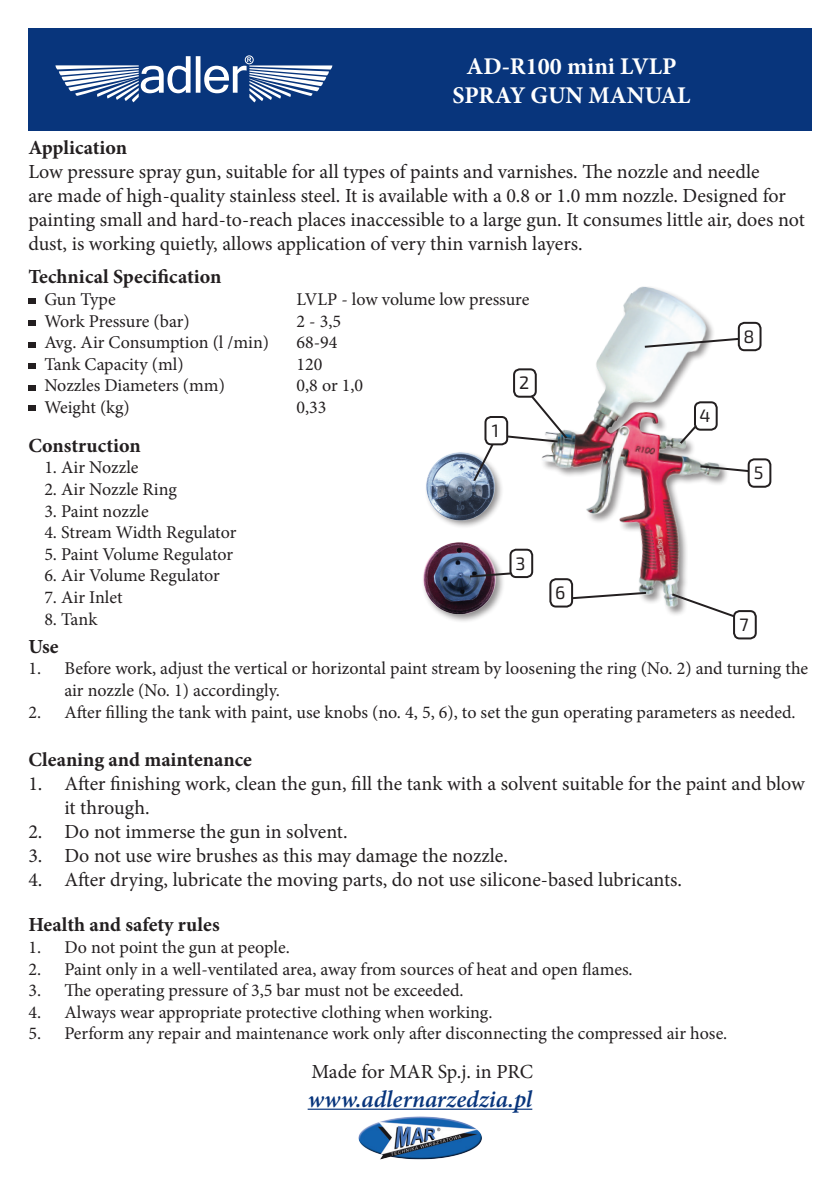
<style>
.page{position:relative;width:840px;height:1191px;background:#fff}
.page>*{position:absolute;margin:0;border:0;box-sizing:border-box;transform-origin:0 0}
.t1{font:700 24px/28.8px "Minion Pro";color:#fff;text-align:center}
.t2{font:italic 600 24px "Minion Pro";color:#08357c}
.t3{font:20px/24px "Minion Pro";color:#231f20}
.t4{font:700 20px "Minion Pro";color:#231f20}
.t5{font:18px/21.6px "Minion Pro";letter-spacing:-.005em;color:#231f20}
.t6{font:18px "Exo 2";color:#231f20}
</style>
<div class="page">
<div style="left:28px;top:28px;width:783px;height:102px;background:#08357c"></div>
<svg style="left:55px;top:56px;width:277px;height:46px"></svg>
<div style="left:245px;top:55px;width:8px;height:9px;border:1px solid #fff;border-radius:50%"></div>
<hr style="left:307px;top:1108px;width:225px;height:1px;background:#08357c">
<img style="left:358px;top:1116px;width:124px;height:43px">
<div style="left:28px;top:298px;width:8px;height:5px;background:#231f20"></div>
<div style="left:28px;top:320px;width:8px;height:5px;background:#231f20"></div>
<div style="left:28px;top:342px;width:8px;height:6px;background:#231f20"></div>
<div style="left:28px;top:363px;width:8px;height:5px;background:#231f20"></div>
<div style="left:28px;top:385px;width:8px;height:5px;background:#231f20"></div>
<div style="left:28px;top:405px;width:8px;height:6px;background:#231f20"></div>
<div style="left:421px;top:451px;width:84px;height:172px;background:#231f20;opacity:.5"></div>
<img style="left:421px;top:451px;width:78px;height:74px">
<img style="left:421px;top:539px;width:79px;height:78px">
<img style="left:515px;top:286px;width:235px;height:326px">
<svg style="left:467px;top:570px;width:42px;height:8px"></svg>
<svg style="left:471px;top:388px;width:98px;height:95px"></svg>
<svg style="left:572px;top:591px;width:75px;height:10px"></svg>
<svg style="left:669px;top:592px;width:76px;height:25px"></svg>
<svg style="left:642px;top:335px;width:96px;height:14px"></svg>
<svg style="left:677px;top:410px;width:32px;height:36px"></svg>
<svg style="left:698px;top:464px;width:49px;height:10px"></svg>
<div style="left:485px;top:417px;width:22px;height:27px;background:#fff;border-radius:6px"></div>
<div style="left:484px;top:416px;width:24px;height:29px;border:2px solid #231f20;border-radius:6px"></div>
<div style="left:514px;top:369px;width:21px;height:28px;background:#fff;border-radius:6px"></div>
<div style="left:513px;top:368px;width:23px;height:30px;border:2px solid #231f20;border-radius:6px"></div>
<div style="left:510px;top:550px;width:22px;height:27px;background:#fff;border-radius:6px"></div>
<div style="left:509px;top:549px;width:24px;height:29px;border:2px solid #231f20;border-radius:6px"></div>
<div style="left:694px;top:402px;width:22px;height:28px;background:#fff;border-radius:6px"></div>
<div style="left:693px;top:401px;width:24px;height:30px;border:2px solid #231f20;border-radius:6px"></div>
<div style="left:747px;top:458px;width:24px;height:30px;border:2px solid #231f20;border-radius:6px"></div>
<div style="left:550px;top:579px;width:21px;height:27px;background:#fff;border-radius:6px"></div>
<div style="left:549px;top:578px;width:23px;height:29px;border:2px solid #231f20;border-radius:6px"></div>
<div style="left:738px;top:323px;width:22px;height:27px;background:#fff;border-radius:6px"></div>
<div style="left:737px;top:322px;width:24px;height:29px;border:2px solid #231f20;border-radius:6px"></div>
<div style="left:733px;top:611px;width:22px;height:27px;background:#fff;border-radius:6px"></div>
<div style="left:732px;top:610px;width:24px;height:29px;border:2px solid #231f20;border-radius:6px"></div>
<h1 class="t1" style="left:452px;top:51px;width:239px">AD-R100 mini LVLP<br>SPRAY GUN MANUAL</h1>
<p class="t4" style="left:28px;top:133px;width:100px">Application</p>
<p class="t3" style="left:28px;top:160px;width:777px">Low pressure spray gun, suitable for all types of paints and varnishes. The nozzle and needle<br>are made of high-quality stainless steel. It is available with a 0.8 or 1.0 mm nozzle. Designed for painting small and hard-to-reach places inaccessible to a large gun. It consumes little air, does not dust, is working quietly, allows application of very thin varnish layers.</p>
<p class="t4" style="left:28px;top:263px;width:194px">Technical Specification</p>
<p class="t5" style="left:44px;top:288px;width:226px">Gun Type<br>Work Pressure (bar)<br>Avg. Air Consumption (l /min)<br>Tank Capacity (ml)<br>Nozzles Diameters (mm)<br>Weight (kg)</p>
<p class="t5" style="left:296px;top:288px;width:234px">LVLP - low volume low pressure<br>2 - 3,5<br>68-94<br>120<br>0,8 or 1,0<br>0,33</p>
<p class="t6" style="left:518px;top:372px;width:12px">2</p>
<p class="t4" style="left:28px;top:431px;width:114px">Construction</p>
<p class="t5" style="left:44px;top:457px;width:96px">1. Air Nozzle</p>
<p class="t5" style="left:44px;top:478px;width:134px">2. Air Nozzle Ring</p>
<p class="t5" style="left:44px;top:500px;width:106px">3. Paint nozzle</p>
<p class="t5" style="left:44px;top:522px;width:193px">4. Stream Width Regulator</p>
<p class="t5" style="left:44px;top:543px;width:190px">5. Paint Volume Regulator</p>
<p class="t5" style="left:44px;top:565px;width:177px">6. Air Volume Regulator</p>
<p class="t5" style="left:44px;top:586px;width:80px">7. Air Inlet</p>
<p class="t5" style="left:44px;top:608px;width:54px">8. Tank</p>
<p class="t6" style="left:491px;top:420px;width:9px">1</p>
<p class="t6" style="left:515px;top:553px;width:12px">3</p>
<p class="t6" style="left:555px;top:582px;width:12px">6</p>
<p class="t6" style="left:699px;top:405px;width:13px">4</p>
<p class="t6" style="left:743px;top:326px;width:12px">8</p>
<p class="t6" style="left:753px;top:462px;width:11px">5</p>
<p class="t6" style="left:739px;top:614px;width:11px">7</p>
<p class="t4" style="left:28px;top:632px;width:32px">Use</p>
<p class="t5" style="left:64px;top:658px;width:745px;text-indent:-36px">1. Before work, adjust the vertical or horizontal paint stream by loosening the ring (No. 2) and turning the air nozzle (No. 1) accordingly.</p>
<p class="t5" style="left:28px;top:701px;width:768px">2. After filling the tank with paint, use knobs (no. 4, 5, 6), to set the gun operating parameters as needed.</p>
<p class="t4" style="left:28px;top:745px;width:225px">Cleaning and maintenance</p>
<p class="t3" style="left:64px;top:771px;width:741px;text-indent:-36px">1. After finishing work, clean the gun, fill the tank with a solvent suitable for the paint and blow it through.</p>
<p class="t3" style="left:28px;top:819px;width:320px">2. Do not immerse the gun in solvent.</p>
<p class="t3" style="left:28px;top:843px;width:481px">3. Do not use wire brushes as this may damage the nozzle.</p>
<p class="t3" style="left:28px;top:867px;width:655px">4. After drying, lubricate the moving parts, do not use silicone-based lubricants.</p>
<p class="t4" style="left:28px;top:910px;width:193px">Health and safety rules</p>
<p class="t5" style="left:28px;top:936px;width:263px">1. Do not point the gun at people.</p>
<p class="t5" style="left:28px;top:958px;width:605px">2. Paint only in a well-ventilated area, away from sources of heat and open flames.</p>
<p class="t5" style="left:28px;top:979px;width:436px">3. The operating pressure of 3,5 bar must not be exceeded.</p>
<p class="t5" style="left:28px;top:1001px;width:465px">4. Always wear appropriate protective clothing when working.</p>
<p class="t5" style="left:28px;top:1022px;width:700px">5. Perform any repair and maintenance work only after disconnecting the compressed air hose.</p>
<p class="t3" style="left:311px;top:1059px;width:223px">Made for MAR Sp.j. in PRC</p>
<h1 class="t2" style="left:307px;top:1082px;width:226px">www.adlernarzedzia.pl</h1>
</div>
